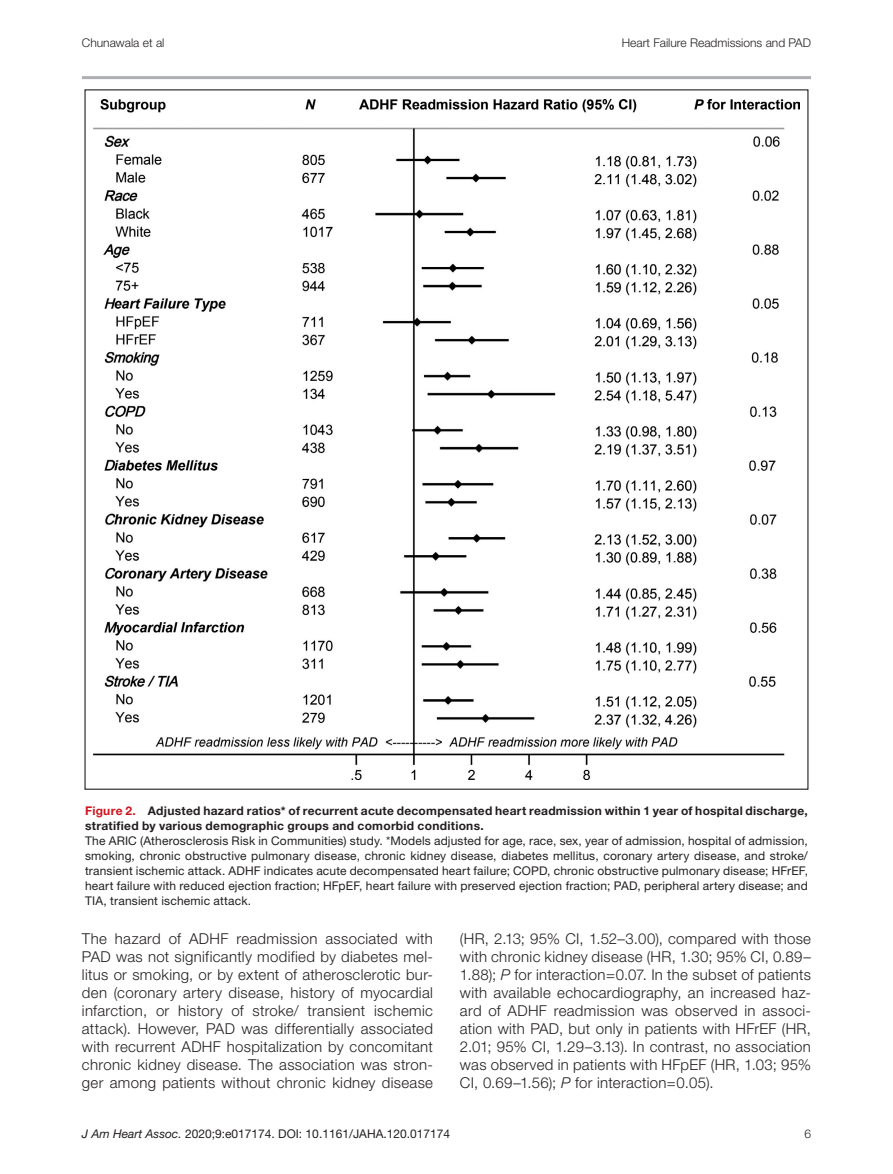
<style>
.page{position:relative;width:893px;height:1174px;background:#fff}
.page>*{position:absolute;margin:0;border:0;box-sizing:border-box;transform-origin:0 0}
.t1{font:300 15px/18px "Helvetica Neue LT Std";letter-spacing:.02em;color:#231f20;text-align:justify}
.t2{font:12px/15px "Helvetica Neue LT Std";letter-spacing:.01em;color:#231f20;text-align:justify}
.t3{font:700 12px/15px "Helvetica Neue LT Std";letter-spacing:.025em;color:#231f20}
.t4{font:300 12px "Helvetica Neue LT Std";color:#231f20}
.s1{color:#cd151d}
.s2{font-style:italic}
</style>
<div class="page">
<img style="left:94px;top:99px;width:705px;height:680px">
<hr style="left:82px;top:76px;width:729px;height:3px;background:#aeafb3">
<p class="t4" style="left:82px;top:35px;width:84px">Chunawala et al</p>
<p class="t4" style="left:622px;top:35px;width:191px">Heart Failure Readmissions and PAD</p>
<p class="t3" style="left:85px;top:803px;width:724px"><span class="s1">Figure 2.</span> Adjusted hazard ratios* of recurrent acute decompensated heart readmission within 1 year of hospital discharge, stratified by various demographic groups and comorbid conditions.</p>
<p class="t2" style="left:85px;top:833px;width:724px">The ARIC (Atherosclerosis Risk in Communities) study. *Models adjusted for age, race, sex, year of admission, hospital of admission, smoking, chronic obstructive pulmonary disease, chronic kidney disease, diabetes mellitus, coronary artery disease, and stroke/ transient ischemic attack. ADHF indicates acute decompensated heart failure; COPD, chronic obstructive pulmonary disease; HFrEF, heart failure with reduced ejection fraction; HFpEF, heart failure with preserved ejection fraction; PAD, peripheral artery disease; and TIA, transient ischemic attack.</p>
<p class="t1" style="left:82px;top:929px;width:353px">The hazard of ADHF readmission associated with PAD was not significantly modified by diabetes mel&shy;litus or smoking, or by extent of atherosclerotic bur&shy;den (coronary artery disease, history of myocardial infarction, or history of stroke/ transient ischemic attack). However, PAD was differentially associated with recurrent ADHF hospitalization by concomitant chronic kidney disease. The association was stron&shy;ger among patients without chronic kidney disease</p>
<p class="t1" style="left:460px;top:929px;width:353px">(HR, 2.13; 95% CI, 1.52–3.00), compared with those with chronic kidney disease (HR, 1.30; 95% CI, 0.89– 1.88); <span class="s2">P</span> for interaction=0.07. In the subset of patients with available echocardiography, an increased haz&shy;ard of ADHF readmission was observed in associ&shy;ation with PAD, but only in patients with HFrEF (HR, 2.01; 95% CI, 1.29–3.13). In contrast, no association was observed in patients with HFpEF (HR, 1.03; 95% CI, 0.69–1.56); <span class="s2">P</span> for interaction=0.05).</p>
<p class="t2" style="left:82px;top:1126px;width:370px"><span class="s2">J Am Heart Assoc.</span> 2020;9:e017174. DOI: 10.1161/JAHA.120.017174</p>
<p class="t4" style="left:804px;top:1126px;width:8px">6</p>
</div>
